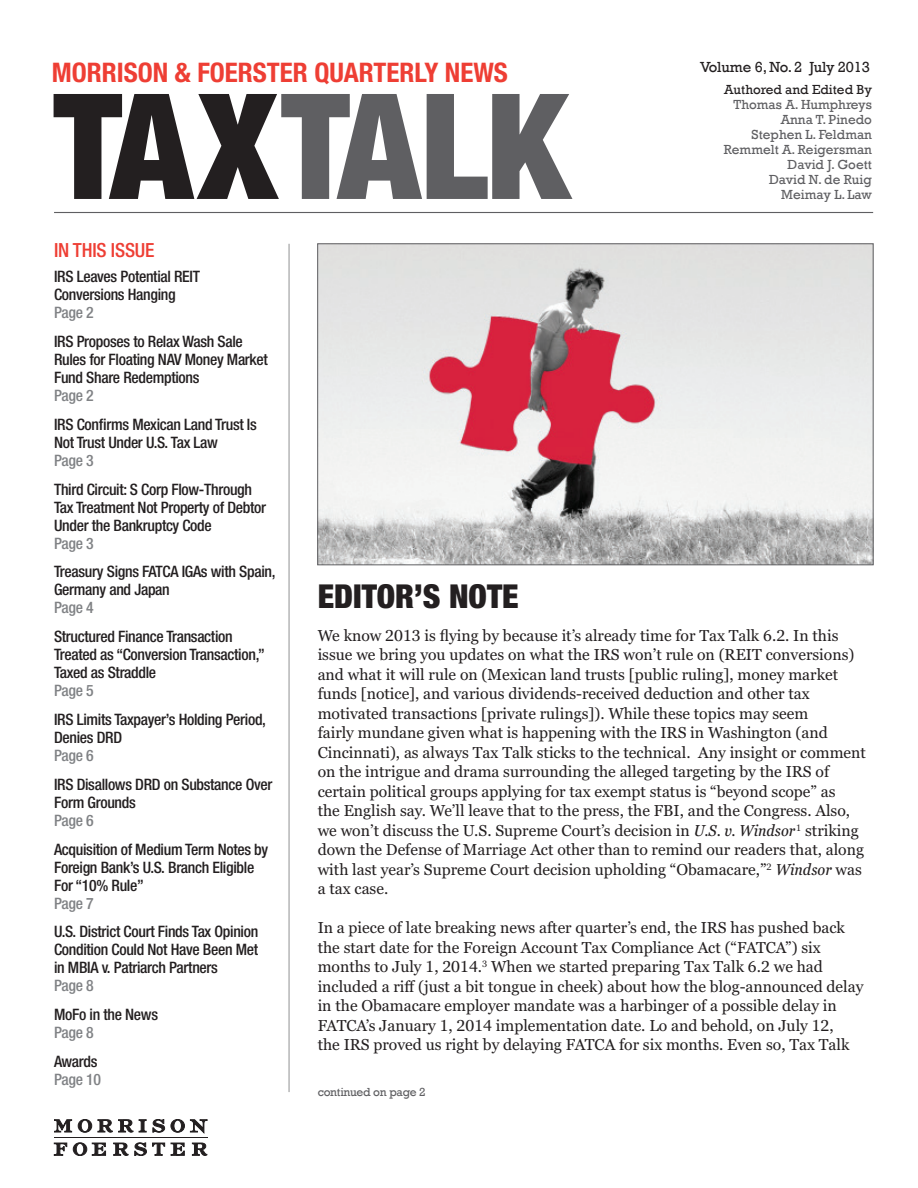
<style>
.page{position:relative;width:918px;height:1188px;background:#fff}
.page>*{position:absolute;margin:0;border:0;box-sizing:border-box;transform-origin:0 0}
.t1{font:900 condensed 147px "Helvetica Neue LT Std";letter-spacing:-.005em;color:#5f5f62}
.t2{font:900 condensed 33px "Helvetica Neue LT Std";color:#231f20}
.t3{font:700 condensed 27px "Helvetica Neue LT Std";color:#ee3e34}
.t4{font:500 condensed 19.5px "Helvetica Neue LT Std";letter-spacing:-.01em;color:#ee3e34}
.t5{font:15.75px/19.5px "Georgia Pro";color:#231f20}
.t6{font:500 condensed 15.75px/18px "Helvetica Neue LT Std";letter-spacing:-.02em;color:#231f20}
.t7{font:500 condensed 15.75px "Helvetica Neue LT Std";letter-spacing:-.02em;color:#808285}
.t8{font:15px "Rockwell";letter-spacing:-.01em;color:#231f20}
.t9{font:13.5px/15px "Rockwell";color:#5f5f62;text-align:right}
.t10{font:13.5px "Rockwell";color:#231f20}
.t11{font:12px "Rockwell";letter-spacing:-.02em;color:#5f5f62}
.s1{color:#231f20}
.s2{font-style:italic;font-stretch:condensed}
</style>
<div class="page">
<hr style="left:54px;top:1137px;width:153px;height:1px;background:#231f20">
<svg style="left:54px;top:1119px;width:18px;height:13px"></svg>
<svg style="left:78px;top:1119px;width:14px;height:14px"></svg>
<svg style="left:98px;top:1119px;width:35px;height:13px"></svg>
<svg style="left:139px;top:1119px;width:7px;height:13px"></svg>
<svg style="left:153px;top:1119px;width:12px;height:14px"></svg>
<svg style="left:171px;top:1119px;width:36px;height:14px"></svg>
<svg style="left:54px;top:1143px;width:13px;height:13px"></svg>
<svg style="left:73px;top:1143px;width:33px;height:13px"></svg>
<svg style="left:113px;top:1143px;width:15px;height:13px"></svg>
<svg style="left:134px;top:1143px;width:31px;height:13px"></svg>
<svg style="left:171px;top:1143px;width:14px;height:13px"></svg>
<svg style="left:192px;top:1143px;width:15px;height:13px"></svg>
<img style="left:319px;top:245px;width:553px;height:318px">
<hr style="left:288px;top:244px;width:2px;height:848px;background:#b5b6b7">
<hr style="left:54px;top:212px;width:819px;height:1px;background:#5f5f62">
<h3 class="t3" style="left:52px;top:56px;width:458px">MORRISON &amp; FOERSTER QUARTERLY NEWS</h3>
<h1 class="t1" style="left:54px;top:56px;width:516px"><span class="s1">TAX</span>TALK</h1>
<p class="t8" style="left:700px;top:58px;width:171px">Volume 6, No. 2 July 2013</p>
<p class="t10" style="left:724px;top:82px;width:149px">Authored and Edited By</p>
<p class="t9" style="left:724px;top:97px;width:150px">Thomas A. Humphreys<br>Anna T. Pinedo<br>Stephen L. Feldman<br>Remmelt A. Reigersman<br>David J. Goett<br>David N. de Ruig<br>Meimay L. Law</p>
<p class="t4" style="left:54px;top:239px;width:102px">In this issue</p>
<p class="t6" style="left:54px;top:267px;width:147px">IRS Leaves Potential REIT<br>Conversions Hanging</p>
<p class="t7" style="left:54px;top:303px;width:41px">Page 2</p>
<p class="t6" style="left:54px;top:332px;width:215px">IRS Proposes to Relax Wash Sale<br>Rules for Floating NAV Money Market<br>Fund Share Redemptions</p>
<p class="t7" style="left:54px;top:386px;width:41px">Page 2</p>
<p class="t6" style="left:54px;top:415px;width:204px">IRS Confirms Mexican Land Trust Is<br>Not Trust Under U.S. Tax Law</p>
<p class="t7" style="left:54px;top:451px;width:41px">Page 3</p>
<p class="t6" style="left:54px;top:480px;width:213px">Third Circuit: S Corp Flow-Through<br>Tax Treatment Not Property of Debtor<br>Under the Bankruptcy Code</p>
<p class="t7" style="left:54px;top:534px;width:41px">Page 3</p>
<p class="t6" style="left:54px;top:563px;width:223px">Treasury Signs FATCA IGAs with Spain,<br>Germany and Japan</p>
<p class="t7" style="left:54px;top:598px;width:41px">Page 4</p>
<p class="t6" style="left:54px;top:627px;width:212px">Structured Finance Transaction<br>Treated as “Conversion Transaction,”<br>Taxed as Straddle</p>
<p class="t7" style="left:54px;top:681px;width:41px">Page 5</p>
<p class="t6" style="left:54px;top:710px;width:214px">IRS Limits Taxpayer’s Holding Period,<br>Denies DRD</p>
<p class="t7" style="left:54px;top:746px;width:41px">Page 6</p>
<p class="t6" style="left:54px;top:775px;width:220px">IRS Disallows DRD on Substance Over<br>Form Grounds</p>
<p class="t7" style="left:54px;top:811px;width:41px">Page 6</p>
<p class="t6" style="left:54px;top:840px;width:216px">Acquisition of Medium Term Notes by<br>Foreign Bank’s U.S. Branch Eligible<br>For “10% Rule”</p>
<p class="t7" style="left:54px;top:894px;width:41px">Page 7</p>
<p class="t6" style="left:54px;top:923px;width:206px;text-align:justify">U.S. District Court Finds Tax Opinion Condition Could Not Have Been Met in MBIA v. Patriarch Partners</p>
<p class="t7" style="left:54px;top:976px;width:41px">Page 8</p>
<p class="t6" style="left:54px;top:1005px;width:106px">MoFo in the News</p>
<p class="t7" style="left:54px;top:1023px;width:41px">Page 8</p>
<p class="t6" style="left:54px;top:1052px;width:45px">Awards</p>
<p class="t7" style="left:54px;top:1070px;width:49px">Page 10</p>
<h2 class="t2" style="left:318px;top:576px;width:200px">EDITOR’S NOTE</h2>
<p class="t5" style="left:318px;top:626px;width:550px">We know 2013 is flying by because it’s already time for Tax Talk 6.2. In this issue we bring you updates on what the IRS won’t rule on (REIT conversions) and what it will rule on (Mexican land trusts [public ruling], money market funds [notice], and various dividends-received deduction and other tax motivated transactions [private rulings]). While these topics may seem<br>fairly mundane given what is happening with the IRS in Washington (and Cincinnati), as always Tax Talk sticks to the technical. Any insight or comment on the intrigue and drama surrounding the alleged targeting by the IRS of certain political groups applying for tax exempt status is “beyond scope” as<br>the English say. We’ll leave that to the press, the FBI, and the Congress. Also, we won’t discuss the U.S. Supreme Court’s decision in <span class="s2">U.S. v. Windsor</span><sup>1</sup> striking down the Defense of Marriage Act other than to remind our readers that, along with last year’s Supreme Court decision upholding “Obamacare,”<sup>2</sup> <span class="s2">Windsor</span> was a tax case.</p>
<p class="t5" style="left:318px;top:919px;width:547px">In a piece of late breaking news after quarter’s end, the IRS has pushed back the start date for the Foreign Account Tax Compliance Act (“FATCA”) six months to July 1, 2014.<sup>3</sup> When we started preparing Tax Talk 6.2 we had included a riff (just a bit tongue in cheek) about how the blog-announced delay in the Obamacare employer mandate was a harbinger of a possible delay in FATCA’s January 1, 2014 implementation date. Lo and behold, on July 12,<br>the IRS proved us right by delaying FATCA for six months. Even so, Tax Talk</p>
<p class="t11" style="left:318px;top:1085px;width:109px">continued on page 2</p>
</div>
